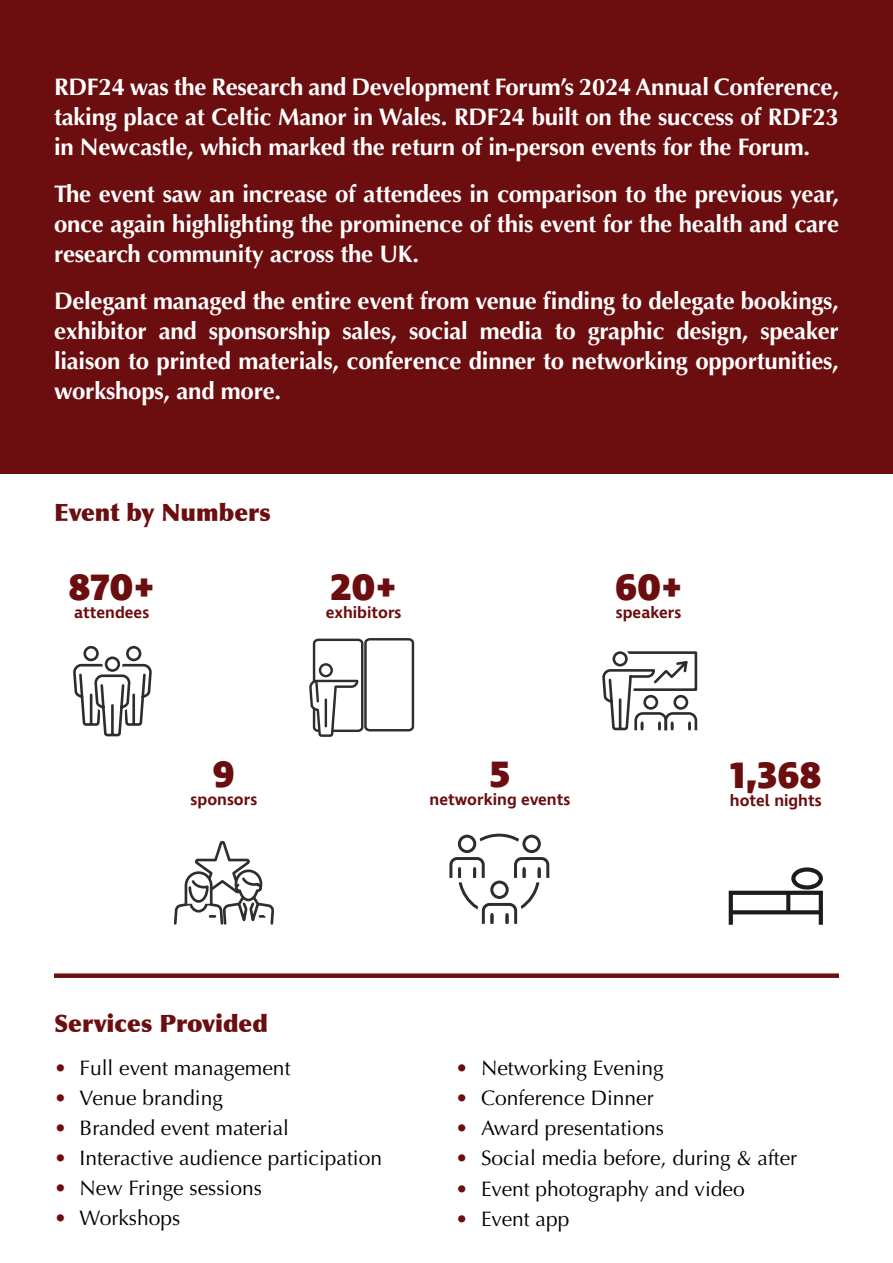
<style>
.page{position:relative;width:893px;height:1263px;background:#fff}
.page>*{position:absolute;margin:0;border:0;box-sizing:border-box;transform-origin:0 0}
.t1{font:800 37.5px "Ingra";color:#6c0e0f}
.t2{font:700 24px/30px "Optima";letter-spacing:-.01em;color:#fff;text-align:justify}
.t3{font:900 24px "Optima";color:#6c0e0f}
.t4{font:21px "Optima";color:#000}
.t5{font:600 16.5px "Ingra";color:#6c0e0f}
.s1{color:#6c0e0f}
</style>
<div class="page">
<div style="left:0;top:0;width:893px;height:473px;background:#6c0e0f"></div>
<svg style="left:73px;top:645px;width:79px;height:92px"></svg>
<div style="left:453px;top:830px;width:28px;height:27px;border:12px solid #fff;border-radius:50%"></div>
<div style="left:458px;top:835px;width:18px;height:18px;border:3px solid #2e2d2c;border-radius:50%"></div>
<div style="left:518px;top:830px;width:27px;height:27px;border:12px solid #fff;border-radius:50%"></div>
<div style="left:522px;top:835px;width:19px;height:18px;border:3px solid #2e2d2c;border-radius:50%"></div>
<svg style="left:449px;top:846px;width:101px;height:78px"></svg>
<div style="left:619px;top:651px;width:78px;height:40px;border:3px solid #2e2d2c"></div>
<div style="left:610px;top:649px;width:20px;height:20px;border:8px solid #fff;border-radius:50%"></div>
<div style="left:612px;top:651px;width:16px;height:15px;border:3px solid #2e2d2c;border-radius:50%"></div>
<svg style="left:602px;top:653px;width:96px;height:78px"></svg>
<div style="left:54px;top:973px;width:785px;height:5px;background:#6c0e0f"></div>
<svg style="left:309px;top:638px;width:106px;height:99px"></svg>
<svg style="left:729px;top:867px;width:94px;height:58px"></svg>
<svg style="left:174px;top:840px;width:100px;height:85px"></svg>
<p class="t2" style="left:54px;top:74px;width:786px">RDF24 was the Research and Development Forum’s 2024 Annual Conference, taking place at Celtic Manor in Wales. RDF24 built on the success of RDF23 in Newcastle, which marked the return of in-person events for the Forum.</p>
<p class="t2" style="left:54px;top:181px;width:787px">The event saw an increase of attendees in comparison to the previous year, once again highlighting the prominence of this event for the health and care research community across the UK.</p>
<p class="t2" style="left:54px;top:286px;width:786px">Delegant managed the entire event from venue finding to delegate bookings, exhibitor and sponsorship sales, social media to graphic design, speaker liaison to printed materials, conference dinner to networking opportunities, workshops, and more.</p>
<p class="t3" style="left:54px;top:502px;width:218px">Event by Numbers</p>
<h1 class="t1" style="left:68px;top:574px;width:88px">870+</h1>
<p class="t5" style="left:74px;top:606px;width:77px">attendees</p>
<h1 class="t1" style="left:213px;top:761px;width:24px">9</h1>
<p class="t5" style="left:191px;top:793px;width:68px">sponsors</p>
<h1 class="t1" style="left:330px;top:574px;width:68px">20+</h1>
<p class="t5" style="left:326px;top:606px;width:77px">exhibitors</p>
<h1 class="t1" style="left:615px;top:574px;width:69px">60+</h1>
<p class="t5" style="left:616px;top:606px;width:67px">speakers</p>
<h1 class="t1" style="left:489px;top:761px;width:22px">5</h1>
<p class="t5" style="left:430px;top:793px;width:142px">networking events</p>
<h1 class="t1" style="left:730px;top:762px;width:93px">1,368</h1>
<p class="t5" style="left:730px;top:794px;width:93px">hotel nights</p>
<p class="t3" style="left:54px;top:1014px;width:215px">Services Provided</p>
<p class="t4" style="left:54px;top:1059px;width:238px"><span class="s1">•</span> Full event management</p>
<p class="t4" style="left:54px;top:1089px;width:170px"><span class="s1">•</span> Venue branding</p>
<p class="t4" style="left:54px;top:1119px;width:237px"><span class="s1">•</span> Branded event material</p>
<p class="t4" style="left:54px;top:1149px;width:330px"><span class="s1">•</span> Interactive audience participation</p>
<p class="t4" style="left:54px;top:1179px;width:209px"><span class="s1">•</span> New Fringe sessions</p>
<p class="t4" style="left:54px;top:1209px;width:128px"><span class="s1">•</span> Workshops</p>
<p class="t4" style="left:455px;top:1059px;width:210px"><span class="s1">•</span> Networking Evening</p>
<p class="t4" style="left:455px;top:1089px;width:200px"><span class="s1">•</span> Conference Dinner</p>
<p class="t4" style="left:455px;top:1119px;width:210px"><span class="s1">•</span> Award presentations</p>
<p class="t4" style="left:455px;top:1149px;width:343px"><span class="s1">•</span> Social media before, during &amp; after</p>
<p class="t4" style="left:455px;top:1179px;width:291px"><span class="s1">•</span> Event photography and video</p>
<p class="t4" style="left:455px;top:1210px;width:115px"><span class="s1">•</span> Event app</p>
</div>
